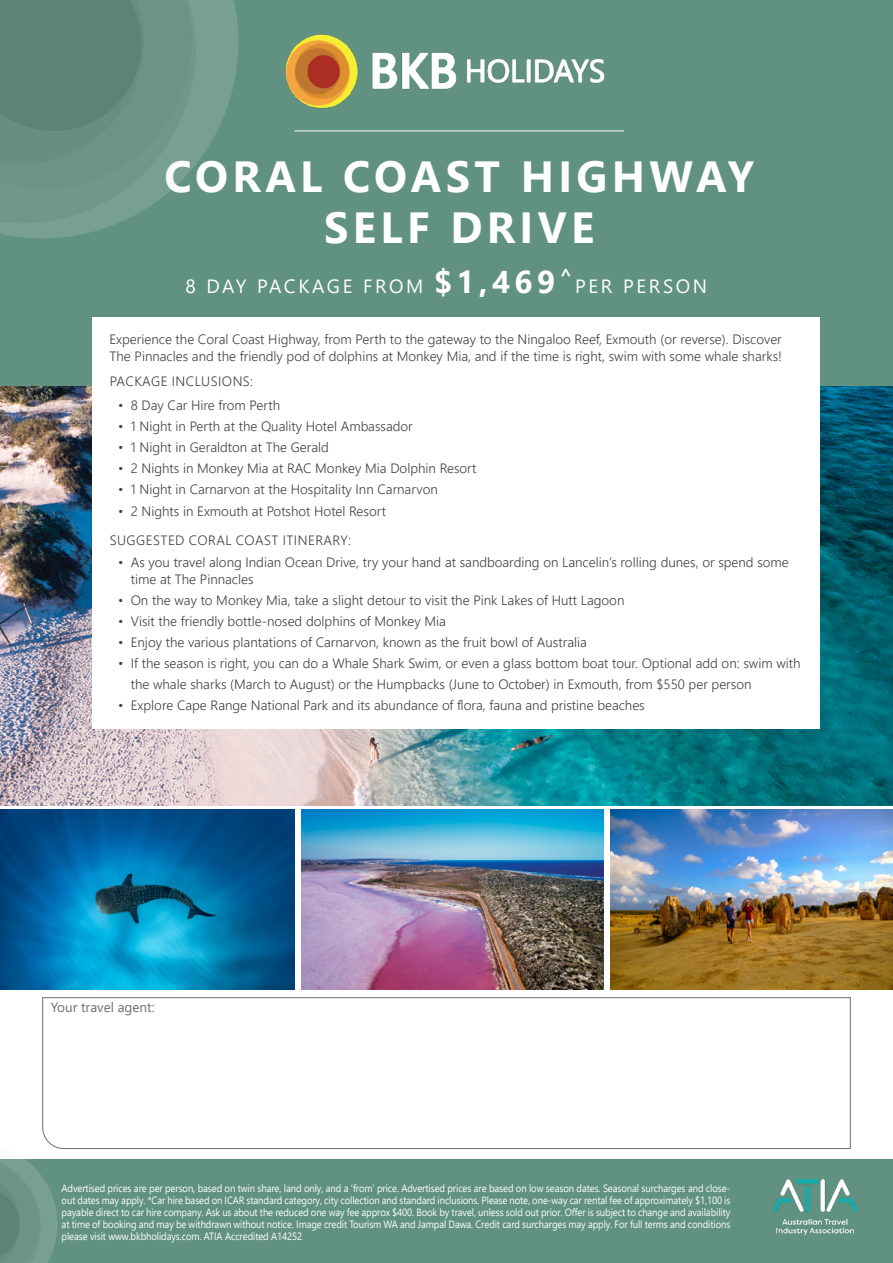
<style>
.page{position:relative;width:893px;height:1263px;background:#fff}
.page>*{position:absolute;margin:0;border:0;box-sizing:border-box;transform-origin:0 0}
.t1{font:700 60px "Segoe UI";letter-spacing:.07em;color:#fff}
.t2{font:700 48px "Segoe UI";color:#fff}
.t3{font:700 43.5px "Segoe UI";letter-spacing:.1em;color:#fff}
.t4{font:19.2px "Segoe UI";letter-spacing:.14em;color:#fff}
.t5{font:300 13.5px/16.2px "Segoe UI";color:#414042}
.t6{font:300 13.5px "Segoe UI";letter-spacing:.035em;color:#414042}
.t7{font:13.5px "Segoe UI";color:#6d6e71}
.t8{font:10.5px/12px "Segoe UI";letter-spacing:-.01em;color:#fff;text-align:justify;scale:.9 1}
.s1{font-size:48px}
.s2{font-weight:700;font-size:31.5px}
</style>
<div class="page">
<div style="left:0;top:1159px;width:893px;height:104px;background:#619181"></div>
<img style="left:0;top:386px;width:893px;height:420px">
<div style="left:0;top:0;width:893px;height:386px;background:#619181"></div>
<img style="left:285px;top:34px;width:339px;height:97px">
<hr style="left:294px;top:131px;width:330px;height:1px;background:#fff">
<svg style="left:220px;top:0;width:18px;height:124px;fill:#779f92"></svg>
<svg style="left:0;top:0;width:220px;height:238px;fill:#6f978a"></svg>
<svg style="left:0;top:0;width:213px;height:210px"></svg>
<svg style="left:42px;top:997px;width:809px;height:152px"></svg>
<svg style="left:0;top:1133px;width:68px;height:130px"></svg>
<img style="left:0;top:810px;width:294px;height:180px">
<img style="left:302px;top:810px;width:302px;height:180px">
<div style="left:92px;top:318px;width:728px;height:411px;background:#fff"></div>
<img style="left:773px;top:1179px;width:83px;height:55px">
<img style="left:611px;top:810px;width:282px;height:180px">
<h1 class="t1" style="left:47px;top:88px;width:306px">SAL SALIS</h1>
<h3 class="t3" style="left:47px;top:136px;width:709px"><span class="s1">STAY</span>CORAL COAST HIGHWAY</h3>
<h2 class="t2" style="left:167px;top:146px;width:188px">&amp; SWIM</h2>
<h3 class="t3" style="left:324px;top:187px;width:271px">SELF DRIVE</h3>
<h3 class="t4" style="left:186px;top:268px;width:523px">8 DAY PACKAGE FROM <span class="s2">$1,469</span><sup>^</sup>PER PERSON</h3>
<p class="t5" style="left:109px;top:330px;width:674px">Experience the Coral Coast Highway, from Perth to the gateway to the Ningaloo Reef, Exmouth (or reverse). Discover<br>The Pinnacles and the friendly pod of dolphins at Monkey Mia, and if the time is right, swim with some whale sharks!</p>
<p class="t6" style="left:110px;top:368px;width:145px">PACKAGE INCLUSIONS:</p>
<p class="t5" style="left:118px;top:396px;width:164px">• 8 Day Car Hire from Perth</p>
<p class="t5" style="left:118px;top:417px;width:296px">• 1 Night in Perth at the Quality Hotel Ambassador</p>
<p class="t5" style="left:118px;top:438px;width:212px">• 1 Night in Geraldton at The Gerald</p>
<p class="t5" style="left:118px;top:459px;width:360px">• 2 Nights in Monkey Mia at RAC Monkey Mia Dolphin Resort</p>
<p class="t5" style="left:118px;top:480px;width:321px">• 1 Night in Carnarvon at the Hospitality Inn Carnarvon</p>
<p class="t5" style="left:110px;top:494px;width:278px;line-height:29.7px;text-indent:8px">• 2 Nights in Exmouth at Potshot Hotel Resort<br>SUGGESTED CORAL COAST ITINERARY:</p>
<p class="t5" style="left:131px;top:553px;width:660px;text-indent:-13px">• As you travel along Indian Ocean Drive, try your hand at sandboarding on Lancelin’s rolling dunes, or spend some time at The Pinnacles</p>
<p class="t5" style="left:118px;top:590px;width:508px">• On the way to Monkey Mia, take a slight detour to visit the Pink Lakes of Hutt Lagoon</p>
<p class="t5" style="left:118px;top:611px;width:329px">• Visit the friendly bottle-nosed dolphins of Monkey Mia</p>
<p class="t5" style="left:118px;top:632px;width:470px">• Enjoy the various plantations of Carnarvon, known as the fruit bowl of Australia</p>
<p class="t5" style="left:131px;top:651px;width:671px;line-height:21px;text-indent:-13px">• If the season is right, you can do a Whale Shark Swim, or even a glass bottom boat tour. Optional add on: swim with the whale sharks (March to August) or the Humpbacks (June to October) in Exmouth, from $550 per person</p>
<p class="t5" style="left:118px;top:695px;width:528px">• Explore Cape Range National Park and its abundance of flora, fauna and pristine beaches</p>
<p class="t7" style="left:51px;top:994px;width:105px">Your travel agent:</p>
<p class="t8" style="left:62px;top:1182px;width:745px">Advertised prices are per person, based on twin share, land only, and a ‘from’ price. Advertised prices are based on low season dates. Seasonal surcharges and close&shy;out dates may apply. *Car hire based on ICAR standard category, city collection and standard inclusions. Please note, one-way car rental fee of approximately $1,100 is payable direct to car hire company. Ask us about the reduced one way fee approx $400. Book by travel, unless sold out prior. Offer is subject to change and availability at time of booking and may be withdrawn without notice. Image credit Tourism WA and Jampal Dawa. Credit card surcharges may apply. For full terms and conditions please visit www.bkbholidays.com. ATIA Accredited A14252</p>
</div>
